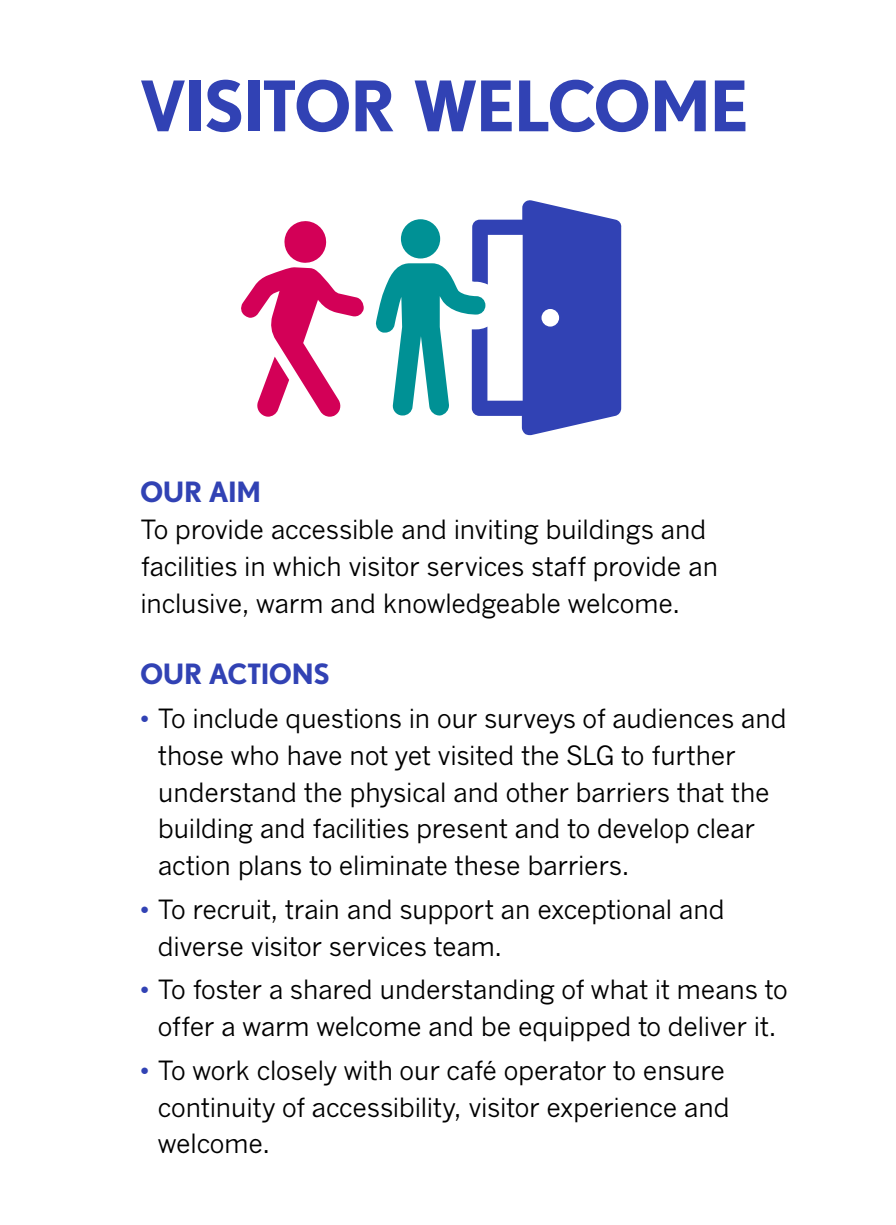
<style>
.page{position:relative;width:896px;height:1225px;background:#fff}
.page>*{position:absolute;margin:0;border:0;box-sizing:border-box;transform-origin:0 0}
.t1{font:700 69.65px "SLG Nobel";letter-spacing:-.03em;color:#3142b4}
.t2{font:700 28px "SLG Nobel";letter-spacing:-.015em;color:#3142b4}
.t3{font:26.25px/36.8px "Eye News Gothic Roman";letter-spacing:-.03em;color:#000}
.s1{color:#3142b4}
</style>
<div class="page">
<svg style="left:241px;top:221px;width:123px;height:196px"></svg>
<svg style="left:375px;top:200px;width:247px;height:235px"></svg>
<div style="left:401px;top:219px;width:39px;height:40px;background:#009195;border-radius:50%"></div>
<h1 class="t1" style="left:140px;top:65px;width:611px">VISITOR WELCOME</h1>
<p class="t2" style="left:140px;top:475px;width:123px">OUR AIM</p>
<p class="t3" style="left:140px;top:511px;width:580px">To provide accessible and inviting buildings and facilities in which visitor services staff provide an inclusive, warm and knowledgeable welcome.</p>
<p class="t2" style="left:140px;top:657px;width:191px">OUR ACTIONS</p>
<p class="t3" style="left:158px;top:700px;width:631px;text-indent:-18px"><span class="s1">•</span> To include questions in our surveys of audiences and those who have not yet visited the SLG to further understand the physical and other barriers that the building and facilities present and to develop clear action plans to eliminate these barriers.</p>
<p class="t3" style="left:158px;top:891px;width:569px;text-indent:-18px"><span class="s1">•</span> To recruit, train and support an exceptional and diverse visitor services team.</p>
<p class="t3" style="left:140px;top:971px;width:649px;text-align:center"><span class="s1">•</span> To foster a shared understanding of what it means to offer a warm welcome and be equipped to deliver it.</p>
<p class="t3" style="left:158px;top:1052px;width:574px;text-indent:-18px"><span class="s1">•</span> To work closely with our café operator to ensure continuity of accessibility, visitor experience and welcome.</p>
</div>
